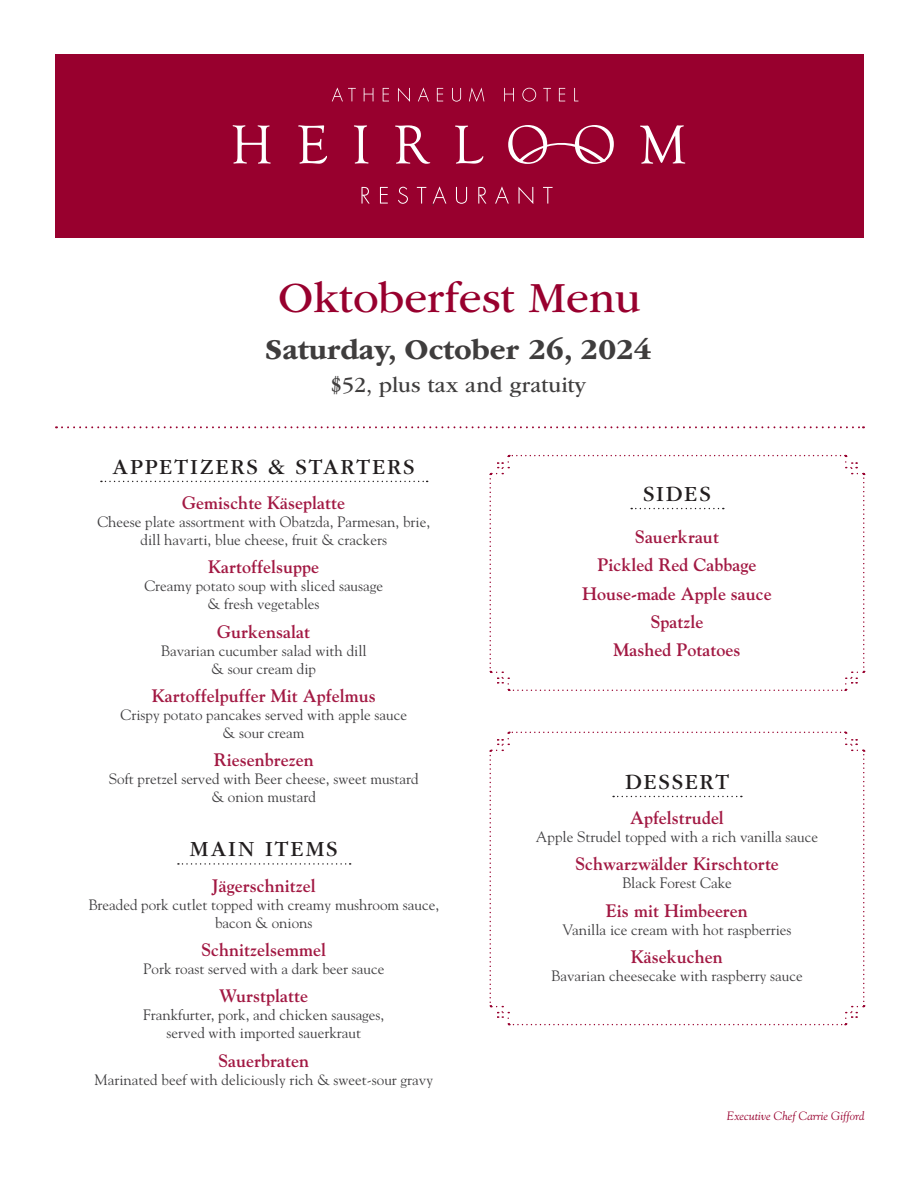
<style>
.page{position:relative;width:918px;height:1188px;background:#fff}
.page>*{position:absolute;margin:0;border:0;box-sizing:border-box;transform-origin:0 0}
.t1{font:44.7px "ITC Garamond Std";color:#98002e}
.t2{font:700 30px "ITC Garamond Std";color:#3f3d3d}
.t3{font:22.5px "ITC Garamond Std";letter-spacing:.085em;color:#221e1f}
.t4{font:22.35px "ITC Garamond Std";color:#3f3d3d}
.t5{font:700 18px/28.3px "Goudy Std";color:#a21943;text-align:center}
.t6{font:15px/18px "Goudy Std";color:#403f41;text-align:center}
.t7{font:italic 12px "Goudy Std";color:#98002e}
</style>
<div class="page">
<div style="left:55px;top:54px;width:809px;height:184px;background:#98002e"></div>
<svg style="left:332px;top:87px;width:24px;height:14px"></svg>
<svg style="left:364px;top:88px;width:9px;height:13px"></svg>
<svg style="left:383px;top:88px;width:6px;height:13px"></svg>
<svg style="left:398px;top:88px;width:12px;height:14px"></svg>
<svg style="left:418px;top:87px;width:11px;height:14px"></svg>
<svg style="left:437px;top:88px;width:6px;height:13px"></svg>
<svg style="left:452px;top:88px;width:9px;height:14px"></svg>
<svg style="left:469px;top:87px;width:15px;height:15px"></svg>
<svg style="left:504px;top:88px;width:10px;height:13px"></svg>
<svg style="left:522px;top:88px;width:14px;height:14px"></svg>
<svg style="left:543px;top:88px;width:8px;height:13px"></svg>
<svg style="left:559px;top:88px;width:6px;height:13px"></svg>
<svg style="left:574px;top:88px;width:4px;height:13px"></svg>
<svg style="left:362px;top:187px;width:8px;height:17px"></svg>
<svg style="left:380px;top:187px;width:8px;height:17px"></svg>
<svg style="left:398px;top:187px;width:10px;height:17px"></svg>
<svg style="left:417px;top:187px;width:9px;height:17px"></svg>
<svg style="left:432px;top:186px;width:14px;height:20px"></svg>
<svg style="left:456px;top:187px;width:11px;height:17px"></svg>
<svg style="left:478px;top:187px;width:8px;height:17px"></svg>
<svg style="left:495px;top:186px;width:14px;height:18px"></svg>
<svg style="left:519px;top:187px;width:14px;height:17px"></svg>
<svg style="left:543px;top:187px;width:10px;height:17px"></svg>
<svg style="left:233px;top:125px;width:38px;height:39px"></svg>
<svg style="left:298px;top:125px;width:29px;height:39px"></svg>
<svg style="left:354px;top:125px;width:15px;height:39px"></svg>
<svg style="left:395px;top:125px;width:35px;height:39px"></svg>
<svg style="left:455px;top:126px;width:28px;height:38px"></svg>
<svg style="left:508px;top:125px;width:106px;height:39px"></svg>
<svg style="left:640px;top:125px;width:45px;height:39px"></svg>
<svg style="left:56px;top:426px;width:808px;height:2px"></svg>
<svg style="left:101px;top:481px;width:327px;height:1px"></svg>
<svg style="left:178px;top:863px;width:173px;height:2px"></svg>
<svg style="left:489px;top:731px;width:377px;height:295px"></svg>
<svg style="left:489px;top:454px;width:377px;height:237px"></svg>
<h1 class="t1" style="left:278px;top:280px;width:364px">Oktoberfest Menu</h1>
<h2 class="t2" style="left:265px;top:337px;width:388px">Saturday, October 26, 2024</h2>
<h3 class="t4" style="left:331px;top:376px;width:257px">$52, plus tax and gratuity</h3>
<h3 class="t3" style="left:113px;top:458px;width:303px">APPETIZERS &amp; STARTERS</h3>
<p class="t5" style="left:182px;top:490px;width:164px">Gemischte Käseplatte</p>
<p class="t6" style="left:97px;top:514px;width:334px">Cheese plate assortment with Obatzda, Parmesan, brie, dill havarti, blue cheese, fruit &amp; crackers</p>
<p class="t5" style="left:208px;top:554px;width:112px">Kartoffelsuppe</p>
<p class="t6" style="left:144px;top:578px;width:240px">Creamy potato soup with sliced sausage &amp; fresh vegetables</p>
<p class="t5" style="left:217px;top:619px;width:95px">Gurkensalat</p>
<p class="t6" style="left:161px;top:643px;width:207px">Bavarian cucumber salad with dill &amp; sour cream dip</p>
<p class="t5" style="left:152px;top:683px;width:225px">Kartoffelpuffer Mit Apfelmus</p>
<p class="t6" style="left:121px;top:707px;width:288px">Crispy potato pancakes served with apple sauce &amp; sour cream</p>
<p class="t5" style="left:214px;top:747px;width:101px">Riesenbrezen</p>
<p class="t6" style="left:109px;top:771px;width:311px">Soft pretzel served with Beer cheese, sweet mustard &amp; onion mustard</p>
<h3 class="t3" style="left:190px;top:840px;width:149px">MAIN ITEMS</h3>
<p class="t5" style="left:212px;top:872px;width:105px">Jägerschnitzel</p>
<p class="t6" style="left:88px;top:896px;width:352px">Breaded pork cutlet topped with creamy mushroom sauce, bacon &amp; onions</p>
<p class="t5" style="left:201px;top:937px;width:127px">Schnitzelsemmel</p>
<p class="t6" style="left:143px;top:961px;width:243px">Pork roast served with a dark beer sauce</p>
<p class="t5" style="left:219px;top:983px;width:90px">Wurstplatte</p>
<p class="t6" style="left:143px;top:1007px;width:243px">Frankfurter, pork, and chicken sausages, served with imported sauerkraut</p>
<p class="t5" style="left:218px;top:1048px;width:92px">Sauerbraten</p>
<p class="t6" style="left:94px;top:1072px;width:340px">Marinated beef with deliciously rich &amp; sweet-sour gravy</p>
<h3 class="t3" style="left:643px;top:485px;width:69px">SIDES</h3>
<p class="t5" style="left:582px;top:524px;width:191px">Sauerkraut<br>Pickled Red Cabbage<br>House-made Apple sauce<br>Spatzle<br>Mashed Potatoes</p>
<h3 class="t3" style="left:625px;top:773px;width:105px">DESSERT</h3>
<p class="t5" style="left:630px;top:805px;width:95px">Apfelstrudel</p>
<p class="t6" style="left:536px;top:829px;width:284px">Apple Strudel topped with a rich vanilla sauce</p>
<p class="t5" style="left:575px;top:851px;width:205px">Schwarzwälder Kirschtorte</p>
<p class="t6" style="left:622px;top:875px;width:111px">Black Forest Cake</p>
<p class="t5" style="left:606px;top:898px;width:144px">Eis mit Himbeeren</p>
<p class="t6" style="left:562px;top:922px;width:231px">Vanilla ice cream with hot raspberries</p>
<p class="t5" style="left:631px;top:944px;width:93px">Käsekuchen</p>
<p class="t6" style="left:551px;top:968px;width:253px">Bavarian cheesecake with raspberry sauce</p>
<p class="t7" style="left:727px;top:1111px;width:139px">Executive Chef Carrie Gifford</p>
</div>
